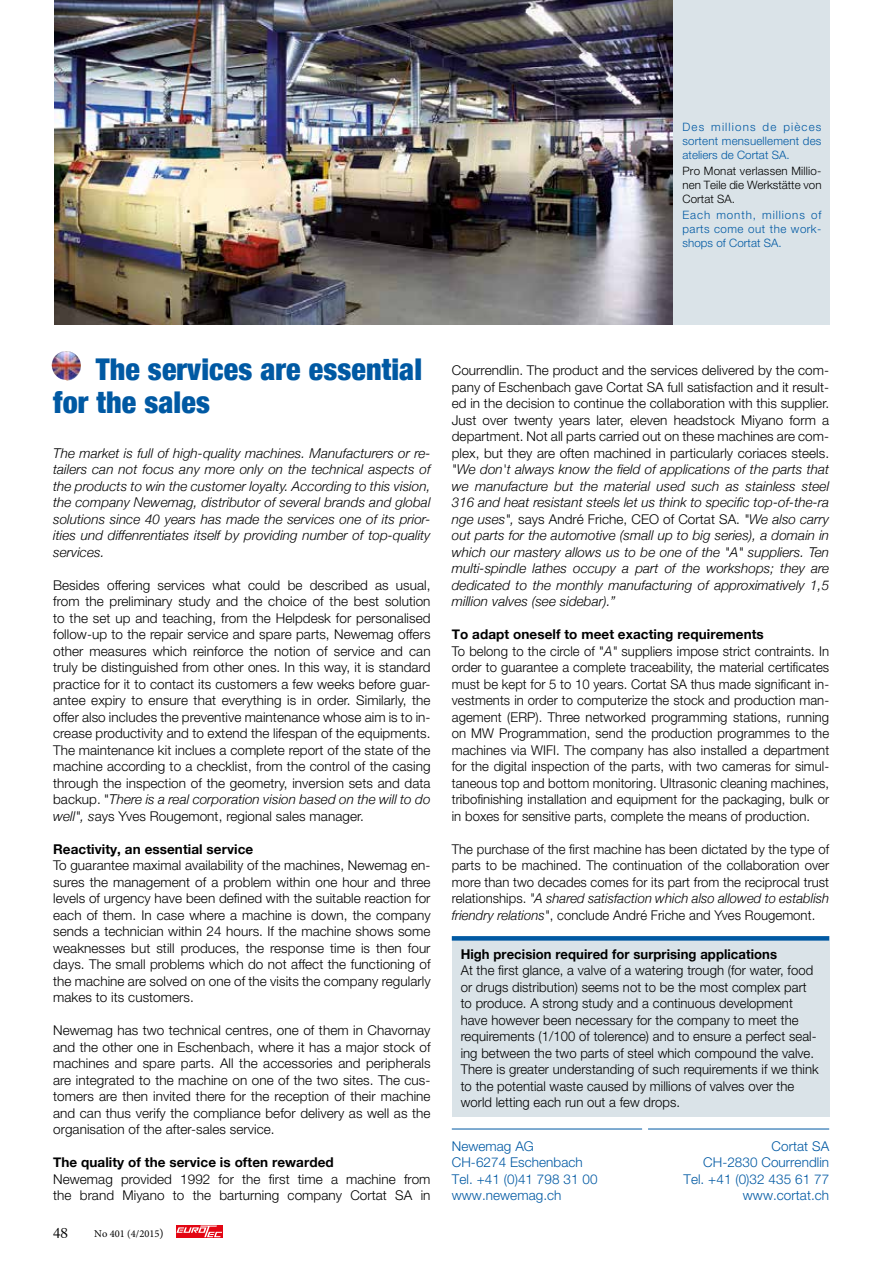
<style>
.page{position:relative;width:893px;height:1263px;background:#fff}
.page>*{position:absolute;margin:0;border:0;box-sizing:border-box;transform-origin:0 0}
.t1{font:900 condensed 30px/33px "Helvetica Neue";letter-spacing:.005em;color:#0059a3}
.t2{font:300 13.5px/16.5px "Helvetica Neue";letter-spacing:.005em;color:#000;text-align:justify}
.t3{font:italic 300 13.5px/16.5px "Helvetica Neue";letter-spacing:.005em;color:#000;text-align:justify}
.t4{font:300 13.5px/16.5px "Helvetica Neue";letter-spacing:.005em;color:#0059a3;text-align:right}
.t5{font:700 13.5px "Helvetica Neue";letter-spacing:.005em;color:#000}
.t6{font:300 11.55px/14px "Helvetica Neue";letter-spacing:.015em;color:#0059a3;text-align:justify}
.t7{font:300 11.55px/14px "Helvetica Neue";letter-spacing:.005em;color:#000;text-align:justify}
.t8{font:10.5px "Minion Pro";color:#000}
.s1{font-style:italic}
.s2{font-size:12px}
.s3{font-style:normal}
.s4{font-weight:700}
</style>
<div class="page">
<div style="left:176px;top:1225px;width:47px;height:12px;background:#e30613"></div>
<svg style="left:176px;top:1225px;width:46px;height:12px"></svg>
<img style="left:52px;top:351px;width:29px;height:30px">
<img style="left:54px;top:0;width:619px;height:325px">
<hr style="left:648px;top:1128px;width:181px;height:1px;background:#0059a3">
<div style="left:673px;top:0;width:156px;height:324px;background:#dae3e8"></div>
<div style="left:452px;top:936px;width:378px;height:180px;background:#dae3e8"></div>
<div style="left:452px;top:936px;width:377px;height:5px;background:#0059a3"></div>
<hr style="left:452px;top:1128px;width:190px;height:1px;background:#0059a3">
<p class="t6" style="left:682px;top:120px;width:140px">Des millions de pièces sortent mensuellement des ateliers de Cortat SA.</p>
<p class="t7" style="left:682px;top:164px;width:141px">Pro Monat verlassen Millio&shy;nen Teile die Werkstätte von Cortat SA.</p>
<p class="t6" style="left:682px;top:208px;width:140px">Each month, millions of parts come out the work&shy;shops of Cortat SA.</p>
<h1 class="t1" style="left:53px;top:351px;width:370px;text-indent:43px">The services are essential for the sales</h1>
<p class="t3" style="left:53px;top:444px;width:379px">The market is full of high-quality machines. Manufacturers or re&shy;tailers can not focus any more only on the technical aspects of the products to win the customer loyalty. According to this vision, the company Newemag, distributor of several brands and global solutions since 40 years has made the services one of its prior&shy;ities und diffenrentiates itself by providing number of top-quality services.</p>
<p class="t2" style="left:53px;top:576px;width:379px">Besides offering services what could be described as usual, from the preliminary study and the choice of the best solution to the set up and teaching, from the Helpdesk for personalised follow-up to the repair service and spare parts, Newemag offers other measures which reinforce the notion of service and can truly be distinguished from other ones. In this way, it is standard practice for it to contact its customers a few weeks before guar&shy;antee expiry to ensure that everything is in order. Similarly, the offer also includes the preventive maintenance whose aim is to in&shy;crease productivity and to extend the lifespan of the equipments.<br>The maintenance kit inclues a complete report of the state of the machine according to a checklist, from the control of the casing through the inspection of the geometry, inversion sets and data backup. "<span class="s1">There is a real corporation vision based on the will to do well", s</span>ays Yves Rougemont, regional sales manager.</p>
<p class="t5" style="left:53px;top:838px;width:202px">Reactivity, an essential service</p>
<p class="t2" style="left:53px;top:857px;width:379px">To guarantee maximal availability of the machines, Newemag en&shy;sures the management of a problem within one hour and three levels of urgency have been defined with the suitable reaction for each of them. In case where a machine is down, the company sends a technician within 24 hours. If the machine shows some weaknesses but still produces, the response time is then four days. The small problems which do not affect the functioning of the machine are solved on one of the visits the company regularly makes to its customers.</p>
<p class="t2" style="left:53px;top:1022px;width:379px">Newemag has two technical centres, one of them in Chavornay and the other one in Eschenbach, where it has a major stock of machines and spare parts. All the accessories and peripherals are integrated to the machine on one of the two sites. The cus&shy;tomers are then invited there for the reception of their machine and can thus verify the compliance befor delivery as well as the organisation of the after-sales service.</p>
<p class="t5" style="left:53px;top:1151px;width:282px">The quality of the service is often rewarded</p>
<p class="t2" style="left:53px;top:1170px;width:379px">Newemag provided 1992 for the first time a machine from the brand Miyano to the barturning company Cortat SA in</p>
<p class="t8" style="left:53px;top:1227px;width:112px">✔ No 401 (4/2015<span class="s2">)</span></p>
<p class="t2" style="left:452px;top:362px;width:379px">Courrendlin. The product and the services delivered by the com&shy;pany of Eschenbach gave Cortat SA full satisfaction and it result&shy;ed in the decision to continue the collaboration with this supplier.<br>Just over twenty years later, eleven headstock Miyano form a department. Not all parts carried out on these machines are com&shy;plex, but they are often machined in particularly coriaces steels.</p>
<p class="t3" style="left:452px;top:460px;width:379px">"We don't always know the field of applications of the parts that we manufacture but the material used such as stainless steel 316 and heat resistant steels let us think to specific top-of-the-ra nge uses", <span class="s3">says André Friche, CEO of Cortat SA.</span> "We also carry out parts for the automotive (small up to big series), a domain in which our mastery allows us to be one of the "A" suppliers. Ten multi-spindle lathes occupy a part of the workshops; they are dedicated to the monthly manufacturing of approximatively 1,5 million valves (see sidebar).”</p>
<p class="t2" style="left:452px;top:626px;width:379px;text-align:left"><span class="s4">To adapt oneself to meet exacting requirements<br></span>To belong to the circle of "<span class="s1">A"</span> suppliers impose strict contraints. In order to guarantee a complete traceability, the material certificates must be kept for 5 to 10 years. Cortat SA thus made significant in&shy;vestments in order to computerize the stock and production man&shy;agement (ERP). Three networked programming stations, running on MW Programmation, send the production programmes to the machines via WIFI. The company has also installed a department for the digital inspection of the parts, with two cameras for simul&shy;taneous top and bottom monitoring. Ultrasonic cleaning machines, tribofinishing installation and equipment for the packaging, bulk or in boxes for sensitive parts, complete the means of production.</p>
<p class="t2" style="left:452px;top:840px;width:379px">The purchase of the first machine has been dictated by the type of parts to be machined. The continuation of the collaboration over more than two decades comes for its part from the reciprocal trust relationships. <span class="s1">"A shared satisfaction which also allowed to establish friendry relations"</span>, conclude André Friche and Yves Rougemont.</p>
<p class="t5" style="left:461px;top:943px;width:318px">High precision required for surprising applications</p>
<p class="t2" style="left:461px;top:962px;width:359px;text-align:left">At the first glance, a valve of a watering trough (for water, food or drugs distribution) seems not to be the most complex part to produce. A strong study and a continuous development have however been necessary for the company to meet the requirements (1/100 of tolerence) and to ensure a perfect seal&shy;ing between the two parts of steel which compound the valve.<br>There is greater understanding of such requirements if we think to the potential waste caused by millions of valves over the world letting each run out a few drops.</p>
<p class="t4" style="left:452px;top:1137px;width:147px;text-align:left">Newemag AG<br>CH-6274 Eschenbach<br>Tel. +41 (0)41 798 31 00 www.newemag.ch</p>
<p class="t4" style="left:683px;top:1137px;width:147px">Cortat SA<br>CH-2830 Courrendlin<br>Tel. +41 (0)32 435 61 77 www.cortat.ch</p>
</div>
